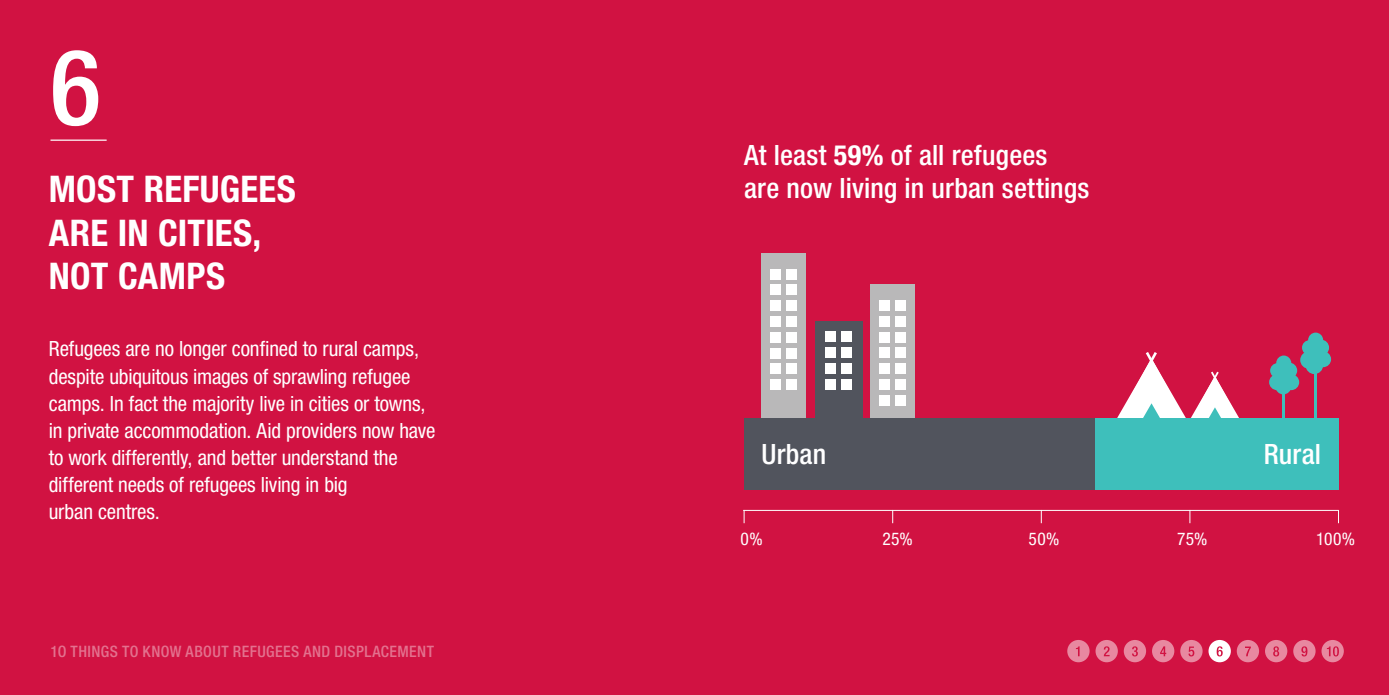
<style>
.page{position:relative;width:1389px;height:695px;background:#fff}
.page>*{position:absolute;margin:0;border:0;box-sizing:border-box;transform-origin:0 0}
.t1{font:500 condensed 105px "Helvetica Neue LT Std";color:#fff}
.t2{font:700 condensed 36.75px/43.8px "Helvetica Neue LT Std";letter-spacing:.005em;color:#fff}
.t3{font:500 condensed 28px/33.6px "Helvetica Neue LT Std";letter-spacing:.005em;color:#fff}
.t4{font:condensed 21px/27.1px "Helvetica Neue LT Std";letter-spacing:-.005em;color:#fff}
.t5{font:condensed 17.5px "Helvetica Neue LT Std";letter-spacing:.015em;color:#fff}
.t6{font:500 condensed 15.75px "Helvetica Neue LT Std";letter-spacing:.025em;color:#e3718e}
.s1{font-weight:700}
</style>
<div class="page">
<div style="left:0;top:0;width:1389px;height:694px;background:#d11242"></div>
<hr style="left:51px;top:139px;width:56px;height:2px;background:#fff">
<div style="left:1067px;top:639px;width:23px;height:23px;background:#e888a0;border-radius:50%"></div>
<svg style="left:1076px;top:646px;width:4px;height:10px"></svg>
<div style="left:1096px;top:639px;width:22px;height:23px;background:#e888a0;border-radius:50%"></div>
<svg style="left:1104px;top:646px;width:6px;height:10px"></svg>
<div style="left:1124px;top:639px;width:22px;height:23px;background:#e888a0;border-radius:50%"></div>
<svg style="left:1132px;top:646px;width:6px;height:10px"></svg>
<div style="left:1152px;top:639px;width:22px;height:23px;background:#e888a0;border-radius:50%"></div>
<svg style="left:1160px;top:646px;width:6px;height:10px"></svg>
<div style="left:1180px;top:639px;width:23px;height:23px;background:#e888a0;border-radius:50%"></div>
<svg style="left:1189px;top:646px;width:5px;height:10px"></svg>
<div style="left:1209px;top:639px;width:22px;height:23px;background:#fff;border-radius:50%"></div>
<svg style="left:1217px;top:646px;width:6px;height:10px"></svg>
<div style="left:1237px;top:639px;width:22px;height:23px;background:#e888a0;border-radius:50%"></div>
<svg style="left:1245px;top:646px;width:6px;height:10px"></svg>
<div style="left:1265px;top:639px;width:22px;height:23px;background:#e888a0;border-radius:50%"></div>
<svg style="left:1273px;top:646px;width:6px;height:10px"></svg>
<div style="left:1293px;top:639px;width:23px;height:23px;background:#e888a0;border-radius:50%"></div>
<svg style="left:1301px;top:646px;width:6px;height:10px"></svg>
<svg style="left:1321px;top:639px;width:23px;height:23px"></svg>
<svg style="left:1327px;top:646px;width:12px;height:10px"></svg>
<svg style="left:1117px;top:352px;width:122px;height:66px"></svg>
<div style="left:870px;top:284px;width:45px;height:168px;background:#b9b8b9"></div>
<div style="left:879px;top:300px;width:11px;height:11px;background:#fff"></div>
<div style="left:895px;top:300px;width:11px;height:11px;background:#fff"></div>
<div style="left:879px;top:316px;width:11px;height:10px;background:#fff"></div>
<div style="left:895px;top:316px;width:11px;height:10px;background:#fff"></div>
<div style="left:879px;top:331px;width:11px;height:11px;background:#fff"></div>
<div style="left:895px;top:331px;width:11px;height:11px;background:#fff"></div>
<div style="left:879px;top:347px;width:11px;height:11px;background:#fff"></div>
<div style="left:895px;top:347px;width:11px;height:11px;background:#fff"></div>
<div style="left:879px;top:363px;width:11px;height:11px;background:#fff"></div>
<div style="left:895px;top:363px;width:11px;height:11px;background:#fff"></div>
<div style="left:879px;top:379px;width:11px;height:11px;background:#fff"></div>
<div style="left:895px;top:379px;width:11px;height:11px;background:#fff"></div>
<div style="left:879px;top:394px;width:11px;height:11px;background:#fff"></div>
<div style="left:895px;top:394px;width:11px;height:11px;background:#fff"></div>
<div style="left:1095px;top:418px;width:244px;height:71px;background:#3ebfbb"></div>
<div style="left:761px;top:253px;width:45px;height:167px;background:#b9b8b9"></div>
<div style="left:770px;top:269px;width:11px;height:10px;background:#fff"></div>
<div style="left:786px;top:269px;width:11px;height:10px;background:#fff"></div>
<div style="left:770px;top:284px;width:11px;height:11px;background:#fff"></div>
<div style="left:786px;top:284px;width:11px;height:11px;background:#fff"></div>
<div style="left:770px;top:300px;width:11px;height:11px;background:#fff"></div>
<div style="left:786px;top:300px;width:11px;height:11px;background:#fff"></div>
<div style="left:770px;top:316px;width:11px;height:11px;background:#fff"></div>
<div style="left:786px;top:316px;width:11px;height:11px;background:#fff"></div>
<div style="left:770px;top:332px;width:11px;height:11px;background:#fff"></div>
<div style="left:786px;top:332px;width:11px;height:11px;background:#fff"></div>
<div style="left:770px;top:347px;width:11px;height:11px;background:#fff"></div>
<div style="left:786px;top:347px;width:11px;height:11px;background:#fff"></div>
<div style="left:770px;top:363px;width:11px;height:11px;background:#fff"></div>
<div style="left:786px;top:363px;width:11px;height:11px;background:#fff"></div>
<div style="left:770px;top:379px;width:11px;height:11px;background:#fff"></div>
<div style="left:786px;top:379px;width:11px;height:11px;background:#fff"></div>
<div style="left:815px;top:321px;width:47px;height:99px;background:#51545d"></div>
<div style="left:825px;top:331px;width:11px;height:11px;background:#fff"></div>
<div style="left:841px;top:331px;width:11px;height:11px;background:#fff"></div>
<div style="left:825px;top:347px;width:11px;height:11px;background:#fff"></div>
<div style="left:841px;top:347px;width:11px;height:11px;background:#fff"></div>
<div style="left:825px;top:363px;width:11px;height:11px;background:#fff"></div>
<div style="left:841px;top:363px;width:11px;height:11px;background:#fff"></div>
<div style="left:825px;top:379px;width:11px;height:10px;background:#fff"></div>
<div style="left:841px;top:379px;width:11px;height:10px;background:#fff"></div>
<div style="left:745px;top:418px;width:350px;height:71px;background:#51545d"></div>
<div style="left:1276px;top:355px;width:15px;height:15px;background:#3ebfbb;border-radius:50%"></div>
<div style="left:1270px;top:363px;width:15px;height:15px;background:#3ebfbb;border-radius:50%"></div>
<div style="left:1281px;top:362px;width:16px;height:16px;background:#3ebfbb;border-radius:50%"></div>
<div style="left:1283px;top:374px;width:16px;height:16px;background:#3ebfbb;border-radius:50%"></div>
<div style="left:1269px;top:374px;width:16px;height:16px;background:#3ebfbb;border-radius:50%"></div>
<div style="left:1273px;top:365px;width:16px;height:16px;background:#3ebfbb;border-radius:50%"></div>
<div style="left:1275px;top:378px;width:16px;height:16px;background:#3ebfbb;border-radius:50%"></div>
<hr style="left:1282px;top:390px;width:3px;height:31px;background:#3ebfbb">
<div style="left:1308px;top:332px;width:15px;height:15px;background:#3ebfbb;border-radius:50%"></div>
<div style="left:1302px;top:340px;width:15px;height:15px;background:#3ebfbb;border-radius:50%"></div>
<div style="left:1313px;top:339px;width:16px;height:16px;background:#3ebfbb;border-radius:50%"></div>
<div style="left:1315px;top:351px;width:16px;height:16px;background:#3ebfbb;border-radius:50%"></div>
<div style="left:1300px;top:351px;width:18px;height:18px;background:#3ebfbb;border-radius:50%"></div>
<div style="left:1305px;top:342px;width:16px;height:16px;background:#3ebfbb;border-radius:50%"></div>
<div style="left:1306px;top:356px;width:17px;height:18px;background:#3ebfbb;border-radius:50%"></div>
<hr style="left:1314px;top:367px;width:3px;height:54px;background:#3ebfbb">
<hr style="left:743px;top:510px;width:595px;height:1px;background:#fff">
<svg style="left:744px;top:511px;width:1px;height:12px"></svg>
<svg style="left:1041px;top:511px;width:1px;height:12px"></svg>
<svg style="left:892px;top:511px;width:1px;height:12px"></svg>
<svg style="left:1189px;top:511px;width:1px;height:12px"></svg>
<svg style="left:1338px;top:510px;width:1px;height:13px"></svg>
<h1 class="t1" style="left:51px;top:25px;width:52px">6</h1>
<h2 class="t2" style="left:49px;top:166px;width:249px">MOST REFUGEES<br>ARE IN CITIES,<br>NOT CAMPS</h2>
<p class="t4" style="left:49px;top:335px;width:388px">Refugees are no longer confined to rural camps, despite ubiquitous images of sprawling refugee camps. In fact the majority live in cities or towns, in private accommodation. Aid providers now have to work differently, and better understand the different needs of refugees living in big<br>urban centres.</p>
<p class="t6" style="left:51px;top:642px;width:29px">1o things</p>
<p class="t6" style="left:122px;top:642px;width:305px">to know about refugees and displacement</p>
<h3 class="t3" style="left:744px;top:137px;width:347px">At least <span class="s1">59%</span> of all refugees are now living in urban settings</h3>
<h3 class="t3" style="left:761px;top:436px;width:66px">Urban</h3>
<h3 class="t3" style="left:1264px;top:436px;width:59px">Rural</h3>
<p class="t5" style="left:741px;top:528px;width:24px">0%</p>
<p class="t5" style="left:882px;top:528px;width:32px">25%</p>
<p class="t5" style="left:1028px;top:528px;width:32px">50%</p>
<p class="t5" style="left:1177px;top:528px;width:32px">75%</p>
<p class="t5" style="left:1316px;top:528px;width:40px">100%</p>
</div>
